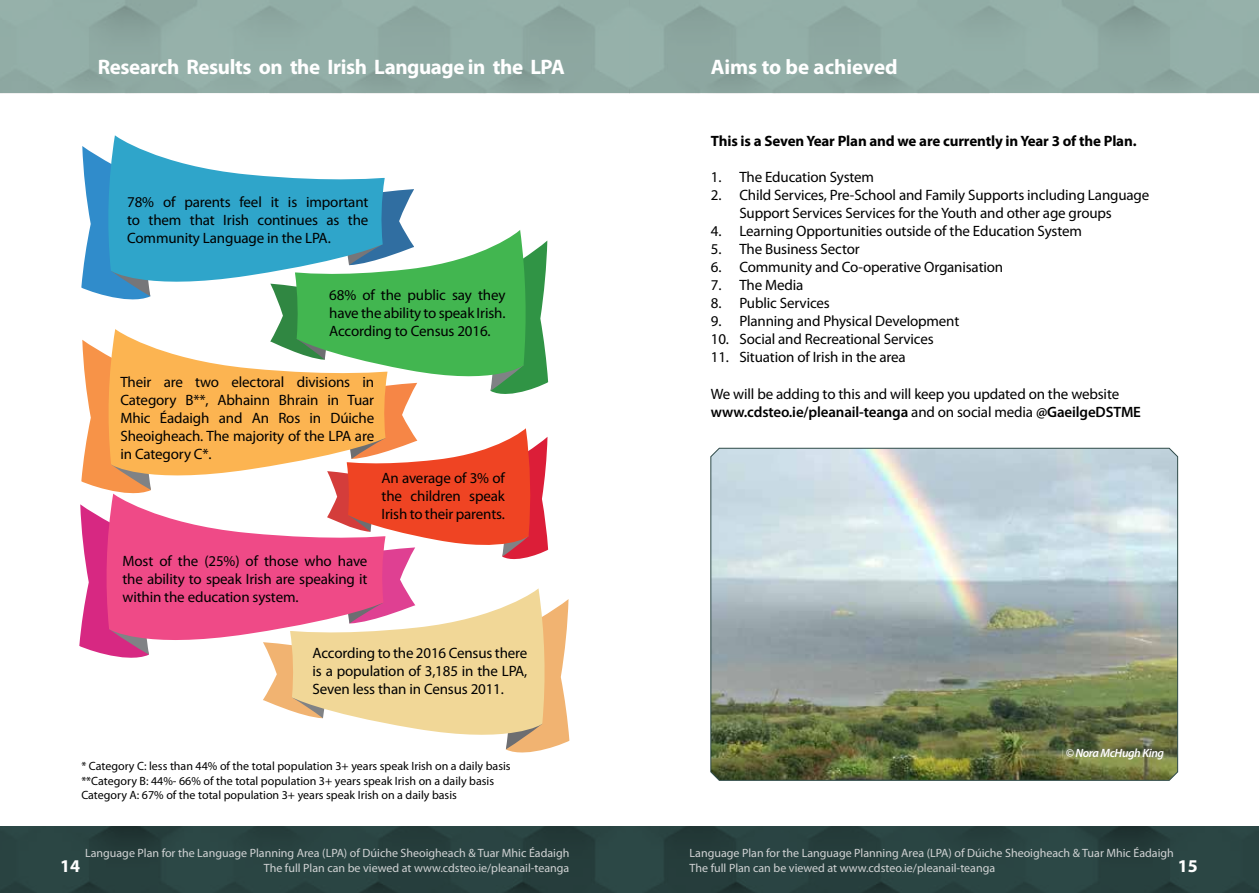
<style>
.page{position:relative;width:1259px;height:893px;background:#fff}
.page>*{position:absolute;margin:0;border:0;box-sizing:border-box;transform-origin:0 0}
.t1{font:700 21px "Myriad Pro";letter-spacing:-.02em;color:#fff}
.t2{font:700 21px "Myriad Pro";color:#fff}
.t3{font:700 18px "Myriad Pro";color:#fff}
.t4{font:15px/18px "Myriad Pro";letter-spacing:-.01em;color:#000;text-align:justify}
.t5{font:700 15px "Myriad Pro";letter-spacing:-.01em;color:#000}
.t6{font:12px/14.4px "Myriad Pro";color:#d1d3d4;text-align:right}
.t7{font:12px/14.4px "Myriad Pro";color:#000}
.t8{font:italic 600 12px "Myriad Pro";letter-spacing:-.03em;color:#fff}
.s1{font-weight:600}
</style>
<div class="page">
<div style="left:0;top:827px;width:1259px;height:66px;background:#2d4947"></div>
<svg style="left:0;top:0;width:1259px;height:93px;background:#90aba4"></svg>
<img style="left:710px;top:448px;width:468px;height:333px">
<svg style="left:79px;top:135px;width:490px;height:618px"></svg>
<h1 class="t1" style="left:98px;top:54px;width:468px">Research Results on the Irish Language in the LPA</h1>
<h1 class="t2" style="left:711px;top:54px;width:188px">Aims to be achieved</h1>
<p class="t4" style="left:127px;top:193px;width:243px">78% of parents feel it is important to them that Irish continues as the Community Language in the LPA.</p>
<p class="t4" style="left:329px;top:286px;width:178px">68% of the public say they have the ability to speak Irish.<br>According to Census 2016.</p>
<p class="t4" style="left:120px;top:372px;width:255px">Their are two electoral divisions in Category B**, Abhainn Bhrain in Tuar Mhic Éadaigh and An Ros in Dúiche Sheoigheach. The majority of the LPA are in Category C*.</p>
<p class="t4" style="left:381px;top:469px;width:125px">An average of 3% of the children speak Irish to their parents.</p>
<p class="t4" style="left:122px;top:552px;width:246px">Most of the (25%) of those who have the ability to speak Irish are speaking it within the education system.</p>
<p class="t4" style="left:312px;top:644px;width:216px">According to the 2016 Census there is a population of 3,185 in the LPA, Seven less than in Census 2011.</p>
<p class="t7" style="left:81px;top:759px;width:431px">* Category C: less than 44% of the total population 3+ years speak Irish on a daily basis **Category B: 44%- 66% of the total population 3+ years speak Irish on a daily basis<br>Category A: 67% of the total population 3+ years speak Irish on a daily basis</p>
<p class="t5" style="left:711px;top:132px;width:427px">This is a Seven Year Plan and we are currently in Year 3 of the Plan.</p>
<p class="t4" style="left:711px;top:168px;width:165px">1. The Education System</p>
<p class="t4" style="left:711px;top:186px;width:440px;text-align:center">2. Child Services, Pre-School and Family Supports including Language<br>Support Services Services for the Youth and other age groups</p>
<p class="t4" style="left:711px;top:222px;width:373px">4. Learning Opportunities outside of the Education System</p>
<p class="t4" style="left:711px;top:240px;width:150px">5. The Business Sector</p>
<p class="t4" style="left:711px;top:258px;width:294px">6. Community and Co-operative Organisation</p>
<p class="t4" style="left:711px;top:276px;width:94px">7. The Media</p>
<p class="t4" style="left:711px;top:294px;width:120px">8. Public Services</p>
<p class="t4" style="left:711px;top:312px;width:250px">9. Planning and Physical Development</p>
<p class="t4" style="left:711px;top:330px;width:224px">10. Social and Recreational Services</p>
<p class="t4" style="left:711px;top:348px;width:196px">11. Situation of Irish in the area</p>
<p class="t4" style="left:711px;top:384px;width:432px">We will be adding to this and will keep you updated on the website <span class="s1">www.cdsteo.ie/pleanail-teanga</span> and on social media <span class="s1">@GaeilgeDSTME</span></p>
<p class="t8" style="left:1065px;top:746px;width:100px">© Nora McHugh King</p>
<p class="t6" style="left:85px;top:846px;width:486px">Language Plan for the Language Planning Area (LPA) of Dúiche Sheoigheach &amp; Tuar Mhic Éadaigh<br>The full Plan can be viewed at www.cdsteo.ie/pleanail-teanga</p>
<p class="t6" style="left:689px;top:846px;width:486px">Language Plan for the Language Planning Area (LPA) of Dúiche Sheoigheach &amp; Tuar Mhic Éadaigh</p>
<p class="t3" style="left:60px;top:854px;width:21px">14</p>
<p class="t6" style="left:689px;top:860px;width:307px">The full Plan can be viewed at www.cdsteo.ie/pleanail-teanga</p>
<p class="t3" style="left:1178px;top:854px;width:21px">15</p>
</div>
